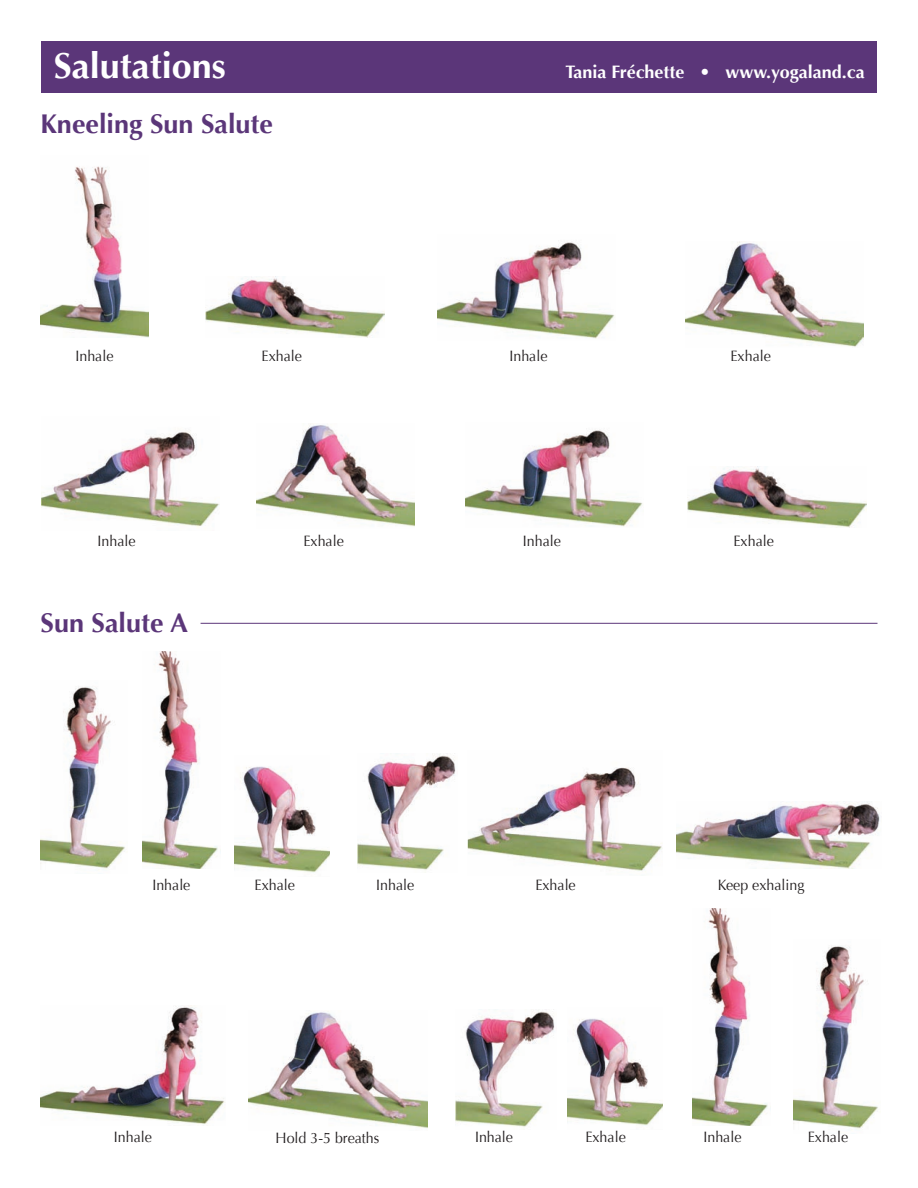
<style>
.page{position:relative;width:918px;height:1188px;background:#fff}
.page>*{position:absolute;margin:0;border:0;box-sizing:border-box;transform-origin:0 0}
.t1{font:700 36px "Optima";color:#fff}
.t2{font:700 27px "Optima";color:#5b3679}
.t3{font:700 18px "Optima";color:#fff}
.t4{font:15px "Optima";color:#231f20;scale:.95 1}
</style>
<div class="page">
<img style="left:248px;top:1011px;width:180px;height:118px">
<img style="left:40px;top:1005px;width:185px;height:119px">
<img style="left:456px;top:1010px;width:99px;height:117px">
<img style="left:567px;top:1018px;width:95px;height:108px">
<img style="left:693px;top:909px;width:75px;height:217px">
<img style="left:793px;top:946px;width:85px;height:184px">
<div style="left:42px;top:41px;width:835px;height:52px;background:#5b3679"></div>
<img style="left:205px;top:278px;width:179px;height:60px">
<img style="left:40px;top:166px;width:108px;height:172px">
<img style="left:437px;top:241px;width:178px;height:98px">
<img style="left:685px;top:242px;width:179px;height:105px">
<img style="left:42px;top:432px;width:178px;height:96px">
<img style="left:257px;top:424px;width:157px;height:103px">
<img style="left:466px;top:429px;width:177px;height:98px">
<img style="left:687px;top:466px;width:180px;height:61px">
<img style="left:40px;top:687px;width:85px;height:183px">
<img style="left:143px;top:651px;width:78px;height:217px">
<img style="left:235px;top:766px;width:95px;height:107px">
<img style="left:468px;top:767px;width:195px;height:104px">
<img style="left:676px;top:801px;width:204px;height:68px">
<img style="left:357px;top:754px;width:99px;height:119px">
<hr style="left:201px;top:623px;width:677px;height:1px;background:#5b3679">
<h1 class="t1" style="left:54px;top:45px;width:174px">Salutations</h1>
<h2 class="t2" style="left:40px;top:108px;width:234px">Kneeling Sun Salute</h2>
<p class="t3" style="left:565px;top:62px;width:301px">Tania Fréchette • www.yogaland.ca</p>
<p class="t4" style="left:75px;top:347px;width:42px">Inhale</p>
<p class="t4" style="left:509px;top:347px;width:42px">Inhale</p>
<p class="t4" style="left:731px;top:347px;width:44px">Exhale</p>
<p class="t4" style="left:262px;top:347px;width:44px">Exhale</p>
<p class="t4" style="left:98px;top:532px;width:42px">Inhale</p>
<p class="t4" style="left:303px;top:532px;width:44px">Exhale</p>
<p class="t4" style="left:523px;top:532px;width:42px">Inhale</p>
<p class="t4" style="left:734px;top:532px;width:44px">Exhale</p>
<h2 class="t2" style="left:40px;top:607px;width:149px">Sun Salute A</h2>
<p class="t4" style="left:255px;top:876px;width:44px">Exhale</p>
<p class="t4" style="left:535px;top:876px;width:44px">Exhale</p>
<p class="t4" style="left:718px;top:876px;width:93px">Keep exhaling</p>
<p class="t4" style="left:152px;top:876px;width:42px">Inhale</p>
<p class="t4" style="left:376px;top:876px;width:42px">Inhale</p>
<p class="t4" style="left:114px;top:1128px;width:42px">Inhale</p>
<p class="t4" style="left:475px;top:1128px;width:42px">Inhale</p>
<p class="t4" style="left:703px;top:1128px;width:42px">Inhale</p>
<p class="t4" style="left:276px;top:1130px;width:111px">Hold 3-5 breaths</p>
<p class="t4" style="left:585px;top:1128px;width:44px">Exhale</p>
<p class="t4" style="left:808px;top:1128px;width:44px">Exhale</p>
</div>
